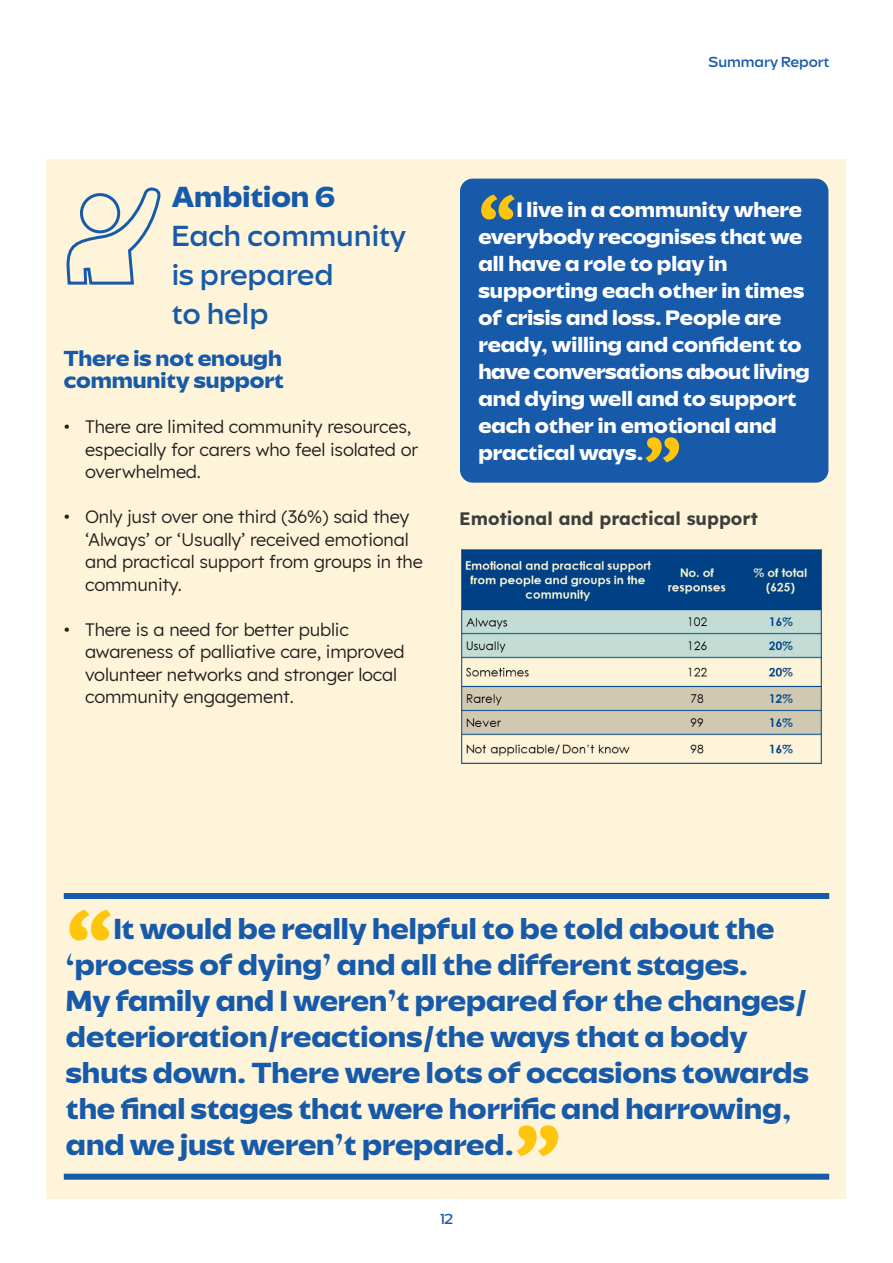
<style>
.page{position:relative;width:893px;height:1263px;background:#fff}
.page>*{position:absolute;margin:0;border:0;box-sizing:border-box;transform-origin:0 0}
.t1{font:900 87px "Lexend";color:#fec50d}
.t2{font:900 70.2px "Lexend";color:#fec50d}
.t3{font:800 expanded 30px/36px "Savior Sans";color:#185aaa}
.t4{font:expanded 30px/39px "Savior Sans";color:#185aaa}
.t5{font:800 expanded 22.5px/22.5px "Savior Sans";color:#185aaa}
.t6{font:800 expanded 21.6px/27px "Savior Sans";color:#fff}
.t7{font:300 18px/22.5px "Lexend";letter-spacing:-.01em;color:#231f20}
.t8{font:700 18px "Lexend";color:#3e3e3f}
.t9{font:expanded 15px "Savior Sans";color:#185aaa}
</style>
<div class="page">
<div style="left:47px;top:159px;width:799px;height:1040px;background:#fef4d9"></div>
<div style="left:64px;top:893px;width:765px;height:6px;background:#185aaa"></div>
<div style="left:64px;top:1174px;width:765px;height:6px;background:#185aaa"></div>
<img style="left:461px;top:549px;width:361px;height:215px">
<svg style="left:66px;top:187px;width:94px;height:98px"></svg>
<div style="left:80px;top:193px;width:40px;height:40px;border:3px solid #185aaa;border-radius:50%"></div>
<div style="left:460px;top:179px;width:368px;height:304px;background:#185aaa;border-radius:13px"></div>
<p class="t9" style="left:709px;top:52px;width:122px">Summary Report</p>
<h3 class="t3" style="left:172px;top:180px;width:165px">Ambition 6</h3>
<h3 class="t4" style="left:172px;top:217px;width:236px">Each community is prepared<br>to help</h3>
<p class="t5" style="left:64px;top:347px;width:222px">There is not enough community support</p>
<p class="t7" style="left:85px;top:414px;width:335px;text-indent:-21px">• There are limited community resources, especially for carers who feel isolated or overwhelmed.</p>
<p class="t7" style="left:85px;top:504px;width:339px;text-indent:-21px">• Only just over one third (36%) said they ‘Always’ or ‘Usually’ received emotional and practical support from groups in the community.</p>
<p class="t7" style="left:85px;top:617px;width:321px;text-indent:-21px">• There is a need for better public awareness of palliative care, improved volunteer networks and stronger local community engagement.</p>
<h2 class="t2" style="left:478px;top:163px;width:40px">“</h2>
<p class="t6" style="left:478px;top:197px;width:333px;text-indent:39px">I live in a community where everybody recognises that we all have a role to play in supporting each other in times of crisis and loss. People are ready, willing and confident to have conversations about living and dying well and to support each other in emotional and practical ways.</p>
<h2 class="t2" style="left:643px;top:406px;width:40px">”</h2>
<p class="t8" style="left:459px;top:504px;width:300px">Emotional and practical support</p>
<h1 class="t1" style="left:66px;top:870px;width:49px">“</h1>
<p class="t3" style="left:66px;top:911px;width:744px;text-indent:48px">It would be really helpful to be told about the ‘process of dying’ and all the different stages.<br>My family and I weren’t prepared for the changes/ deterioration/reactions/the ways that a body shuts down. There were lots of occasions towards the final stages that were horrific and harrowing, and we just weren’t prepared.</p>
<h1 class="t1" style="left:514px;top:1086px;width:49px">”</h1>
<p class="t9" style="left:440px;top:1210px;width:14px">12</p>
</div>
